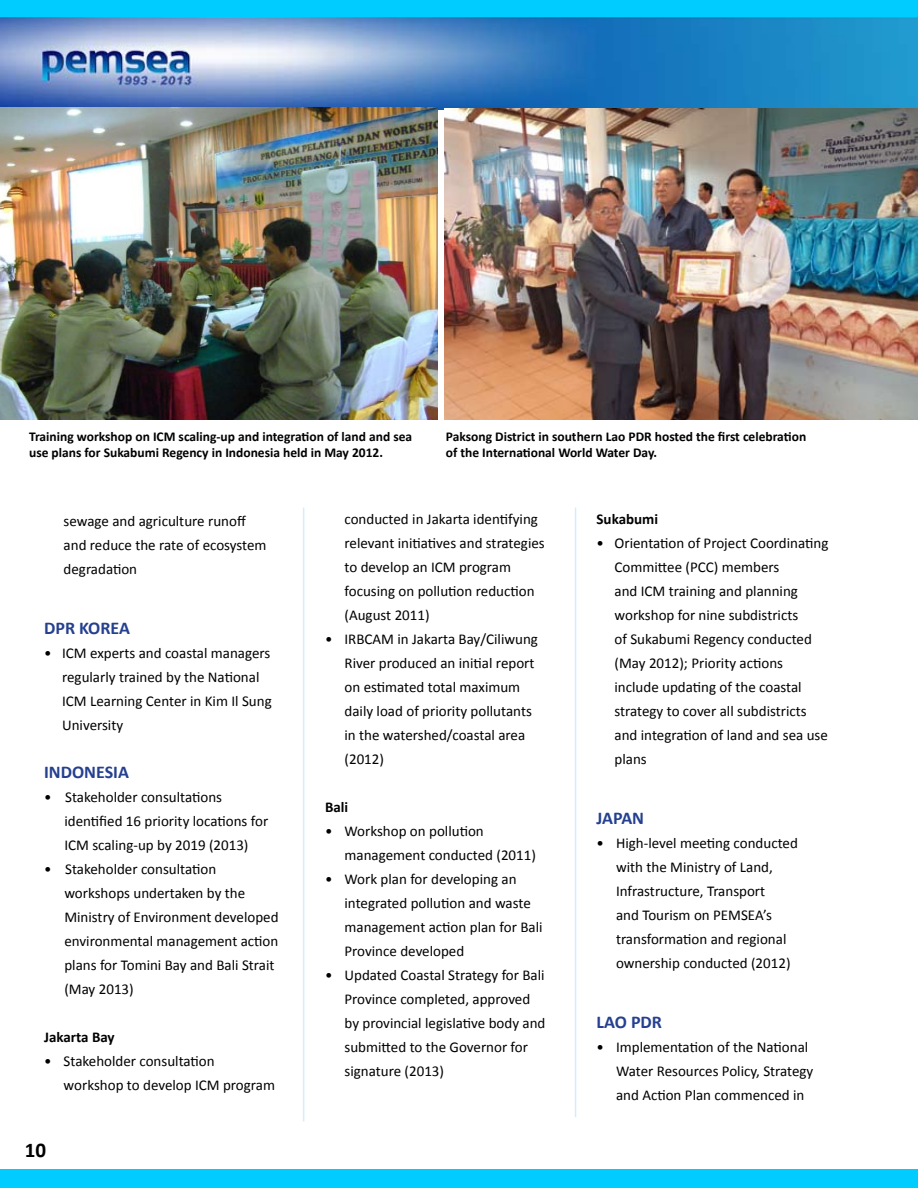
<style>
.page{position:relative;width:918px;height:1188px;background:#fff}
.page>*{position:absolute;margin:0;border:0;box-sizing:border-box;transform-origin:0 0}
.t1{font:700 21px "Calibri";color:#000}
.t2{font:700 18px "Calibri";color:#25408f}
.t3{font:15px/24px "Calibri";color:#000}
.t4{font:700 15px "Calibri";color:#000}
.t5{font:700 13.5px/16.2px "Calibri";color:#000}
</style>
<div class="page">
<div style="left:0;top:1169px;width:918px;height:19px;background:#0cf"></div>
<img style="left:0;top:17px;width:918px;height:93px">
<div style="left:0;top:0;width:918px;height:17px;background:#0cf"></div>
<img style="left:0;top:107px;width:438px;height:313px">
<hr style="left:303px;top:508px;width:1px;height:613px;background:#d1eefc">
<hr style="left:575px;top:508px;width:1px;height:609px;background:#d1eefc">
<img style="left:444px;top:108px;width:474px;height:311px">
<p class="t5" style="left:29px;top:428px;width:385px">Training workshop on ICM scaling-up and integration of land and sea use plans for Sukabumi Regency in Indonesia held in May 2012.</p>
<p class="t5" style="left:446px;top:428px;width:362px">Paksong District in southern Lao PDR hosted the first celebration of the International World Water Day.</p>
<p class="t3" style="left:64px;top:509px;width:204px">sewage and agriculture runoff and reduce the rate of ecosystem degradation</p>
<p class="t2" style="left:44px;top:616px;width:87px">DPR KOREA</p>
<p class="t3" style="left:62px;top:641px;width:211px;text-indent:-18px">• ICM experts and coastal managers regularly trained by the National<br>ICM Learning Center in Kim Il Sung<br>University</p>
<p class="t2" style="left:44px;top:760px;width:86px">INDONESIA</p>
<p class="t3" style="left:64px;top:785px;width:205px;text-indent:-20px">• Stakeholder consultations identified 16 priority locations for<br>ICM scaling-up by 2019 (2013)</p>
<p class="t3" style="left:64px;top:857px;width:216px;text-indent:-20px">• Stakeholder consultation workshops undertaken by the<br>Ministry of Environment developed environmental management action plans for Tomini Bay and Bali Strait (May 2013)</p>
<p class="t4" style="left:44px;top:1027px;width:72px">Jakarta Bay</p>
<p class="t3" style="left:64px;top:1049px;width:213px;text-indent:-20px">• Stakeholder consultation workshop to develop ICM program</p>
<h1 class="t1" style="left:25px;top:1136px;width:23px">10</h1>
<p class="t3" style="left:345px;top:507px;width:202px">conducted in Jakarta identifying relevant initiatives and strategies to develop an ICM program focusing on pollution reduction (August 2011)</p>
<p class="t3" style="left:345px;top:627px;width:195px;text-indent:-20px">• IRBCAM in Jakarta Bay/Ciliwung<br>River produced an initial report on estimated total maximum daily load of priority pollutants in the watershed/coastal area (2012)</p>
<p class="t4" style="left:325px;top:798px;width:25px">Bali</p>
<p class="t3" style="left:345px;top:819px;width:193px;text-indent:-20px">• Workshop on pollution management conducted (2011)</p>
<p class="t3" style="left:345px;top:867px;width:200px;text-indent:-20px">• Work plan for developing an integrated pollution and waste management action plan for Bali<br>Province developed</p>
<p class="t3" style="left:345px;top:963px;width:202px;text-indent:-20px">• Updated Coastal Strategy for Bali<br>Province completed, approved by provincial legislative body and submitted to the Governor for signature (2013)</p>
<p class="t4" style="left:597px;top:510px;width:63px">Sukabumi</p>
<p class="t3" style="left:615px;top:531px;width:215px;text-indent:-18px">• Orientation of Project Coordinating<br>Committee (PCC) members<br>and ICM training and planning workshop for nine subdistricts<br>of Sukabumi Regency conducted (May 2012); Priority actions include updating of the coastal strategy to cover all subdistricts and integration of land and sea use plans</p>
<p class="t2" style="left:597px;top:807px;width:49px">JAPAN</p>
<p class="t3" style="left:616px;top:831px;width:183px;text-indent:-20px">• High-level meeting conducted with the Ministry of Land,<br>Infrastructure, Transport<br>and Tourism on PEMSEA’s transformation and regional ownership conducted (2012)</p>
<p class="t2" style="left:597px;top:1011px;width:67px">LAO PDR</p>
<p class="t3" style="left:616px;top:1035px;width:199px;text-indent:-20px">• Implementation of the National<br>Water Resources Policy, Strategy and Action Plan commenced in</p>
</div>
